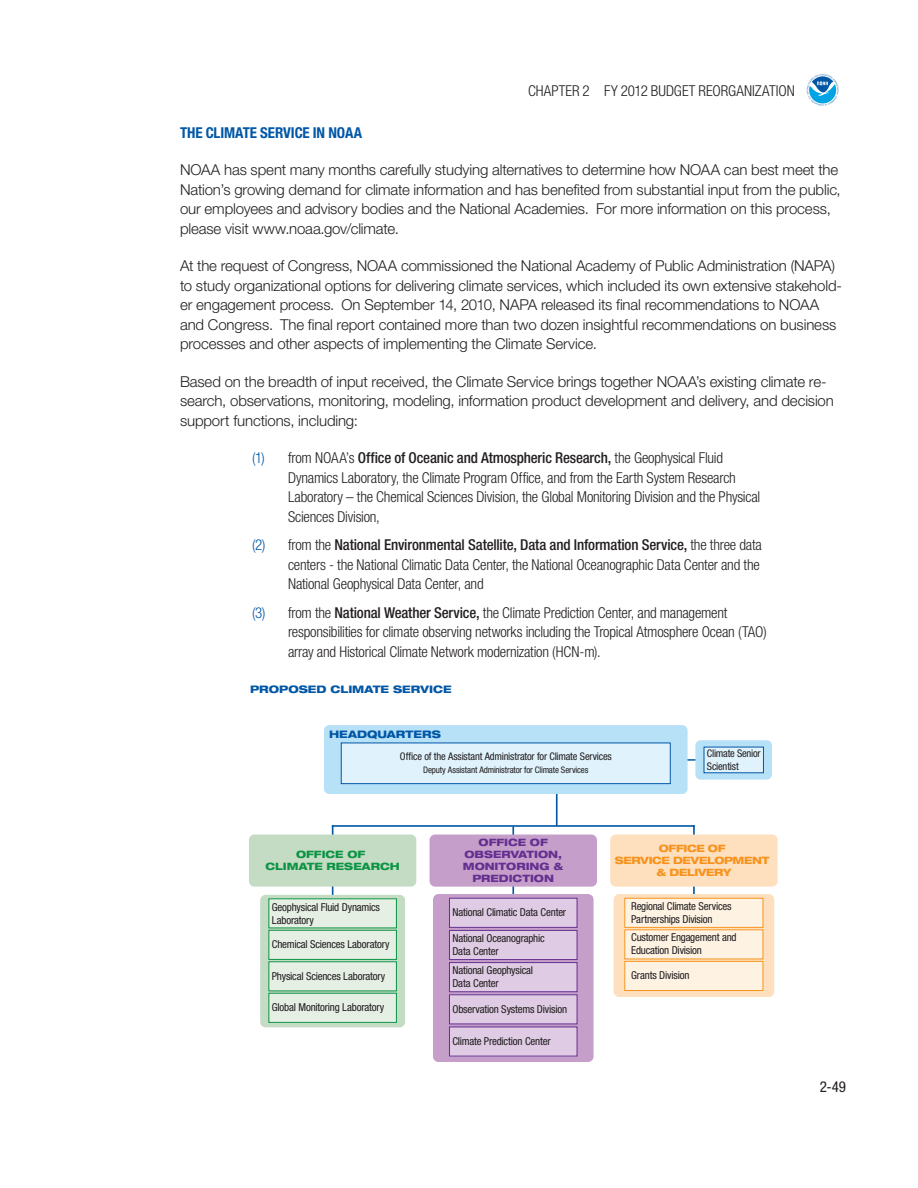
<style>
.page{position:relative;width:918px;height:1188px;background:#fff}
.page>*{position:absolute;margin:0;border:0;box-sizing:border-box;transform-origin:0 0}
.t1{font:300 15px/19.5px "Helvetica Neue";letter-spacing:-.01em;color:#231f20}
.t2{font:300 condensed 15px/19.5px "Helvetica Neue";letter-spacing:-.015em;color:#231f20}
.t3{font:700 condensed 15px "Helvetica Neue";letter-spacing:-.005em;color:#0157a6}
.t4{font:condensed 15px "Helvetica Neue";color:#231f20}
.t5{font:condensed 10.95px/13px "Helvetica Neue";letter-spacing:-.015em;color:#201d1e}
.t6{font:condensed 10.5px/12.6px "Helvetica Neue";letter-spacing:-.015em;color:#201d1e}
.t7{font:800 expanded 10.35px "Helvetica Neue";color:#0157a6}
.t8{font:800 expanded 10.2px/12.1px "Helvetica Neue";letter-spacing:-.005em;color:#642f90;text-align:center}
.t9{font:800 expanded 10.2px/12.1px "Helvetica Neue";letter-spacing:-.035em;color:#f7931d;text-align:center}
.t10{font:800 expanded 10.2px/12.1px "Helvetica Neue";letter-spacing:-.005em;color:#0d9344;text-align:center}
.t11{font:condensed 9px "Helvetica Neue";letter-spacing:-.015em;color:#201d1e}
.s1{color:#0157a6}
.s2{font-weight:500}
</style>
<div class="page">
<svg style="left:807px;top:74px;width:32px;height:32px"></svg>
<hr style="left:556px;top:755px;width:2px;height:71px;background:#0157a6">
<hr style="left:512px;top:826px;width:2px;height:82px;background:#0157a6">
<hr style="left:332px;top:825px;width:363px;height:2px;background:#0157a6">
<hr style="left:679px;top:759px;width:22px;height:2px;background:#0157a6">
<div style="left:324px;top:725px;width:364px;height:69px;background:#b7e1f6;border-radius:5px"></div>
<div style="left:695px;top:740px;width:77px;height:40px;background:#b7e1f6;border-radius:5px"></div>
<div style="left:704px;top:747px;width:59px;height:26px;background:#e0f2fb"></div>
<div style="left:341px;top:743px;width:329px;height:41px;background:#e0f2fb"></div>
<div style="left:341px;top:743px;width:330px;height:41px;border:1px solid #0157a6"></div>
<hr style="left:693px;top:825px;width:2px;height:160px;background:#0157a6">
<hr style="left:332px;top:825px;width:1px;height:167px;background:#0157a6">
<div style="left:249px;top:835px;width:167px;height:52px;background:#c5dcc4;border-radius:6px"></div>
<div style="left:430px;top:835px;width:167px;height:52px;background:#c59fc9;border-radius:6px"></div>
<div style="left:610px;top:835px;width:168px;height:52px;background:#fee0bf;border-radius:6px"></div>
<svg style="left:260px;top:895px;width:145px;height:132px;background:#afd3b5"></svg>
<div style="left:433px;top:894px;width:161px;height:168px;background:#c59fc9;border-radius:6px"></div>
<svg style="left:614px;top:894px;width:160px;height:103px;background:#fddab2"></svg>
<div style="left:269px;top:899px;width:127px;height:29px;background:#e5efe4"></div>
<div style="left:269px;top:930px;width:127px;height:29px;background:#e5efe4"></div>
<div style="left:269px;top:930px;width:128px;height:30px;border:1px solid #0d9344"></div>
<div style="left:449px;top:930px;width:128px;height:30px;background:#dfcbe3"></div>
<div style="left:449px;top:930px;width:128px;height:30px;border:1px solid #642f90"></div>
<div style="left:449px;top:898px;width:128px;height:29px;background:#dfcbe3"></div>
<div style="left:449px;top:898px;width:128px;height:30px;border:1px solid #642f90"></div>
<div style="left:449px;top:1027px;width:128px;height:29px;background:#dfcbe3"></div>
<div style="left:449px;top:963px;width:128px;height:29px;background:#dfcbe3"></div>
<div style="left:449px;top:962px;width:128px;height:30px;border:1px solid #642f90"></div>
<div style="left:449px;top:995px;width:128px;height:29px;background:#dfcbe3"></div>
<div style="left:269px;top:962px;width:127px;height:29px;background:#e5efe4"></div>
<div style="left:625px;top:898px;width:138px;height:29px;background:#fef2e3"></div>
<div style="left:625px;top:898px;width:138px;height:30px;border:1px solid #f7931d"></div>
<div style="left:625px;top:930px;width:138px;height:29px;background:#fef2e3"></div>
<div style="left:625px;top:961px;width:138px;height:30px;background:#fef2e3"></div>
<div style="left:625px;top:961px;width:138px;height:30px;border:1px solid #f7931d"></div>
<div style="left:269px;top:993px;width:127px;height:29px;background:#e5efe4"></div>
<div style="left:269px;top:993px;width:128px;height:30px;border:1px solid #0d9344"></div>
<p class="t2" style="left:528px;top:81px;width:196px">CHAPTER 2 FY 2012 BUDGET REOrganization</p>
<p class="t3" style="left:180px;top:123px;width:93px">THE CLIMATE SERVICE</p>
<p class="t3" style="left:313px;top:123px;width:51px">IN NOAA</p>
<p class="t1" style="left:180px;top:160px;width:662px">NOAA has spent many months carefully studying alternatives to determine how NOAA can best meet the Nation’s growing demand for climate information and has benefited from substantial input from the public, our employees and advisory bodies and the National Academies. For more information on this process, please visit www.noaa.gov/climate.</p>
<p class="t1" style="left:180px;top:256px;width:663px">At the request of Congress, NOAA commissioned the National Academy of Public Administration (NAPA) to study organizational options for delivering climate services, which included its own extensive stakehold&shy;er engagement process. On September 14, 2010, NAPA released its final recommendations to NOAA and Congress. The final report contained more than two dozen insightful recommendations on business processes and other aspects of implementing the Climate Service.</p>
<p class="t1" style="left:180px;top:371px;width:655px">Based on the breadth of input received, the Climate Service brings together NOAA’s existing climate re&shy;search, observations, monitoring, modeling, information product development and delivery, and decision support functions, including:</p>
<p class="t2" style="left:288px;top:448px;width:474px;text-indent:-36px"><span class="s1">(1)</span> from NOAA’s <span class="s2">Office of Oceanic and Atmospheric Research,</span> the Geophysical Fluid Dynamics Laboratory, the Climate Program Office, and from the Earth System Research Laboratory – the Chemical Sciences Division, the Global Monitoring Division and the Physical Sciences Division,</p>
<p class="t2" style="left:288px;top:535px;width:475px;text-indent:-36px"><span class="s1">(2)</span> from the <span class="s2">National Environmental Satellite, Data and Information Service,</span> the three data centers - the National Climatic Data Center, the National Oceanographic Data Center and the<br>National Geophysical Data Center, and</p>
<p class="t2" style="left:288px;top:602px;width:480px;text-indent:-36px"><span class="s1">(3)</span> from the <span class="s2">National Weather Service,</span> the Climate Prediction Center, and management responsibilities for climate observing networks including the Tropical Atmosphere Ocean (TAO) array and Historical Climate Network modernization (HCN-m).</p>
<p class="t7" style="left:250px;top:682px;width:203px">PROPOSED CLIMATE SERVICE</p>
<p class="t7" style="left:329px;top:728px;width:113px">HEADQUARTERS</p>
<p class="t6" style="left:400px;top:750px;width:213px">Office of the Assistant Administrator for Climate Services</p>
<p class="t11" style="left:423px;top:765px;width:167px">Deputy Assistant Administrator for Climate Services</p>
<p class="t6" style="left:707px;top:747px;width:55px">Climate Senior<br>Scientist</p>
<p class="t10" style="left:266px;top:848px;width:136px">OFFICE OF<br>CLIMATE RESEARCH</p>
<p class="t8" style="left:463px;top:836px;width:102px">OFFICE OF<br>OBSERVATION,<br>MONITORING &amp;<br>PREDICTION</p>
<p class="t9" style="left:615px;top:842px;width:156px">OFFICE OF<br>SERVICE DEVELOPMENT &amp; DELIVERY</p>
<p class="t5" style="left:272px;top:900px;width:110px">Geophysical Fluid Dynamics<br>Laboratory</p>
<p class="t5" style="left:272px;top:938px;width:119px">Chemical Sciences Laboratory</p>
<p class="t5" style="left:452px;top:931px;width:94px">National Oceanographic<br>Data Center</p>
<p class="t5" style="left:452px;top:905px;width:115px">National Climatic Data Center</p>
<p class="t5" style="left:272px;top:969px;width:115px">Physical Sciences Laboratory</p>
<p class="t5" style="left:272px;top:1001px;width:114px">Global Monitoring Laboratory</p>
<p class="t5" style="left:452px;top:964px;width:82px">National Geophysical<br>Data Center</p>
<p class="t5" style="left:452px;top:1002px;width:116px">Observation Systems Division</p>
<p class="t5" style="left:452px;top:1034px;width:100px">Climate Prediction Center</p>
<p class="t5" style="left:631px;top:900px;width:102px">Regional Climate Services<br>Partnerships Division</p>
<p class="t5" style="left:631px;top:931px;width:107px">Customer Engagement and<br>Education Division</p>
<p class="t5" style="left:631px;top:969px;width:60px">Grants Division</p>
<p class="t4" style="left:820px;top:1078px;width:28px">2-49</p>
</div>
